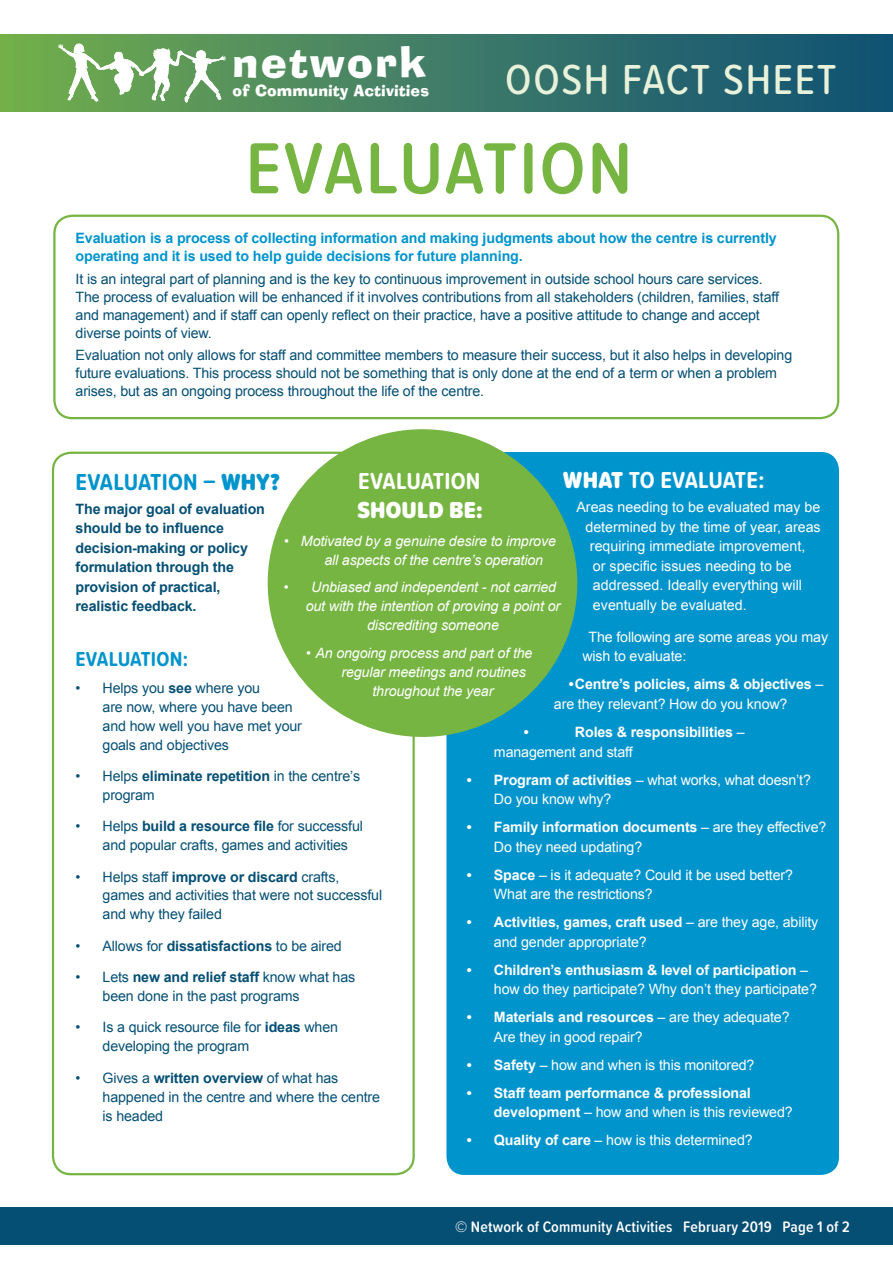
<style>
.page{position:relative;width:893px;height:1263px;background:#fff}
.page>*{position:absolute;margin:0;border:0;box-sizing:border-box;transform-origin:0 0}
.t1{font:600 75px "Proxima Soft Cond";letter-spacing:.03em;color:#77b543}
.t2{font:500 43.5px "Proxima Soft Cond";letter-spacing:.04em;color:#e8f1d9}
.t3{font:41.7px "Ad Lib BT";letter-spacing:.05em;color:#fff}
.t4{font:700 24px/28.8px "Proxima Soft Cond";letter-spacing:-.005em;color:#fff}
.t5{font:700 24px "Proxima Soft Cond";letter-spacing:.01em;color:#0094cc}
.t6{font:700 21px "Proxima Soft Cond";letter-spacing:.01em;color:#0094cc}
.t7{font:600 15.75px "Proxima Soft Cond";letter-spacing:.01em;color:#fff}
.t8{font:15.45px "Ad Lib BT";letter-spacing:.005em;color:#fff}
.t9{font:14.25px/18.8px "Arial";letter-spacing:-.01em;color:#054f74}
.t10{font:14.25px/19.5px "Arial";letter-spacing:-.01em;color:#fff}
.t11{font:italic 14.25px/19px "Arial";letter-spacing:-.01em;color:#fff}
.t12{font:700 14.25px/19.5px "Arial";letter-spacing:-.01em;color:#fff}
.t13{font:700 14.25px/18px "Arial";letter-spacing:-.01em;color:#0094cc}
.t14{font:700 14.25px/19.5px "Arial";letter-spacing:-.01em;color:#054f74}
.s1{font-weight:900}
.s2{font-weight:400}
.s3{font-weight:700}
</style>
<div class="page">
<div style="left:446px;top:452px;width:393px;height:723px;background:#0094cc;border-radius:18px"></div>
<div style="left:0;top:35px;width:893px;height:76px;background:linear-gradient(to right,#72ad50,#0d4e78)"></div>
<svg style="left:58px;top:43px;width:168px;height:59px"></svg>
<div style="left:0;top:1208px;width:893px;height:37px;background:#054f74"></div>
<div style="left:53px;top:215px;width:786px;height:204px;border:2px solid #77b543;border-radius:18px"></div>
<div style="left:268px;top:429px;width:309px;height:308px;background:#77b543;border-radius:50%"></div>
<p class="t3" style="left:232px;top:36px;width:196px">network</p>
<p class="t8" style="left:233px;top:81px;width:198px">of Community Activities</p>
<p class="t2" style="left:505px;top:47px;width:333px">OOSH FACT SHEET</p>
<p class="t1" style="left:246px;top:113px;width:388px">EVALUATION</p>
<p class="t13" style="left:76px;top:230px;width:703px">Evaluation is a process of collecting information and making judgments about how the centre is currently operating and it is used to help guide decisions for future planning.</p>
<p class="t9" style="left:76px;top:269px;width:689px">It is an integral part of planning and is the key to continuous improvement in outside school hours care services.</p>
<p class="t9" style="left:76px;top:288px;width:705px;line-height:18px">The process of evaluation will be enhanced if it involves contributions from all stakeholders (children, families, staff and management) and if staff can openly reflect on their practice, have a positive attitude to change and accept diverse points of view.</p>
<p class="t9" style="left:76px;top:346px;width:718px;line-height:18px">Evaluation not only allows for staff and committee members to measure their success, but it also helps in developing future evaluations. This process should not be something that is only done at the end of a term or when a problem arises, but as an ongoing process throughout the life of the centre.</p>
<p class="t4" style="left:563px;top:465px;width:203px"><span class="s1">WHAT</span> TO EVALUATE:</p>
<p class="t10" style="left:576px;top:498px;width:245px">Areas needing to be evaluated may be</p>
<p class="t10" style="left:585px;top:517px;width:237px">determined by the time of year, areas</p>
<p class="t10" style="left:590px;top:537px;width:217px">requiring immediate improvement,</p>
<p class="t10" style="left:593px;top:556px;width:200px">or specific issues needing to be</p>
<p class="t10" style="left:593px;top:576px;width:211px">addressed. Ideally everything will</p>
<p class="t10" style="left:593px;top:595px;width:155px">eventually be evaluated.</p>
<p class="t10" style="left:582px;top:627px;width:247px;text-indent:6px">The following are some areas you may wish to evaluate:</p>
<p class="t12" style="left:554px;top:675px;width:271px;text-indent:15px">•Centre’s policies, aims &amp; objectives <span class="s2">– are they relevant? How do you know?</span></p>
<p class="t4" style="left:357px;top:466px;width:127px">EVALUATION<br><span class="s1">SHOULD BE:</span></p>
<p class="t11" style="left:324px;top:531px;width:233px;text-indent:-40px">• Motivated by a genuine desire to improve all aspects of the centre’s operation</p>
<p class="t11" style="left:284px;top:578px;width:274px">• Unbiased and independent - not carried</p>
<p class="t11" style="left:306px;top:597px;width:256px">out with the intention of proving a point or</p>
<p class="t11" style="left:367px;top:616px;width:133px">discrediting someone</p>
<p class="t11" style="left:306px;top:643px;width:228px">• An ongoing process and part of the</p>
<p class="t11" style="left:341px;top:662px;width:186px">regular meetings and routines</p>
<p class="t11" style="left:372px;top:681px;width:123px">throughout the year</p>
<p class="t5" style="left:76px;top:464px;width:206px">EVALUATION – <span class="s1">WHY?</span></p>
<p class="t14" style="left:76px;top:499px;width:191px">The major goal of evaluation should be to influence decision-making or policy formulation through the provision of practical, realistic feedback.</p>
<p class="t6" style="left:76px;top:643px;width:114px">EVALUATION:</p>
<p class="t9" style="left:103px;top:679px;width:201px;text-indent:-27px">• Helps you <span class="s3">see</span> where you<br>are now, where you have been and how well you have met your goals and objectives</p>
<p class="t9" style="left:103px;top:767px;width:259px;text-indent:-27px">• Helps <span class="s3">eliminate repetition</span> in the centre’s program</p>
<p class="t9" style="left:103px;top:817px;width:262px;text-indent:-27px">• Helps <span class="s3">build a resource file</span> for successful and popular crafts, games and activities</p>
<p class="t9" style="left:103px;top:867px;width:281px;text-indent:-27px">• Helps staff <span class="s3">improve or discard</span> crafts, games and activities that were not successful and why they failed</p>
<p class="t9" style="left:76px;top:936px;width:268px">• Allows for <span class="s3">dissatisfactions</span> to be aired</p>
<p class="t9" style="left:103px;top:968px;width:254px;text-indent:-27px">• Lets <span class="s3">new and relief staff</span> know what has been done in the past programs</p>
<p class="t9" style="left:103px;top:1018px;width:237px;text-indent:-27px">• Is a quick resource file for <span class="s3">ideas</span> when developing the program</p>
<p class="t9" style="left:103px;top:1068px;width:279px;line-height:19.2px;text-indent:-27px">• Gives a <span class="s3">written overview</span> of what has happened in the centre and where the centre is headed</p>
<p class="t12" style="left:494px;top:723px;width:252px;text-indent:81px">Roles &amp; responsibilities <span class="s2">– management and staff</span></p>
<p class="t10" style="left:494px;top:770px;width:319px;text-indent:-27px"><span class="s3">• Program of activities</span> – what works, what doesn’t?<br>Do you know why?</p>
<p class="t10" style="left:494px;top:817px;width:334px;text-indent:-27px"><span class="s3">• Family information documents</span> – are they effective?<br>Do they need updating?</p>
<p class="t10" style="left:494px;top:865px;width:301px;text-indent:-27px"><span class="s3">• Space</span> – is it adequate? Could it be used better?<br>What are the restrictions?</p>
<p class="t10" style="left:494px;top:912px;width:326px;text-indent:-27px"><span class="s3">• Activities, games, craft used</span> – are they age, ability and gender appropriate?</p>
<p class="t10" style="left:494px;top:960px;width:325px;text-indent:-27px"><span class="s3">• Children’s enthusiasm &amp; level of participation</span> – how do they participate? Why don’t they participate?</p>
<p class="t10" style="left:494px;top:1007px;width:297px;text-indent:-27px"><span class="s3">• Materials and resources</span> – are they adequate?<br>Are they in good repair?</p>
<p class="t10" style="left:467px;top:1055px;width:289px"><span class="s3">• Safety</span> – how and when is this monitored?</p>
<p class="t12" style="left:494px;top:1083px;width:300px;text-indent:-27px">• Staff team performance &amp; professional development <span class="s2">– how and when is this reviewed?</span></p>
<p class="t10" style="left:467px;top:1130px;width:287px"><span class="s3">• Quality of care</span> – how is this determined?</p>
<p class="t12" style="left:524px;top:723px;width:6px">•</p>
<p class="t7" style="left:455px;top:1215px;width:396px">© Network of Community Activities February 2019 Page 1 of 2</p>
</div>
